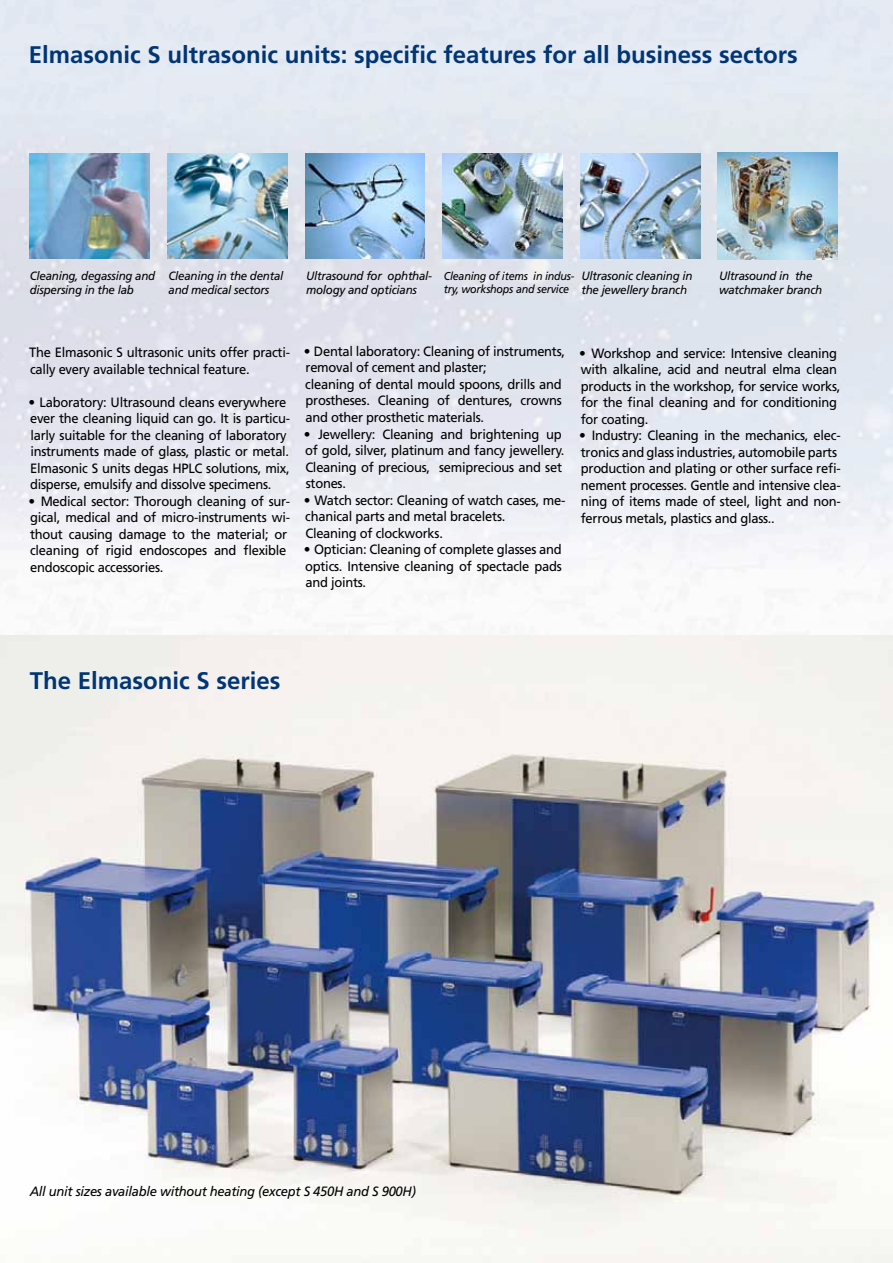
<style>
.page{position:relative;width:893px;height:1263px;background:#fff}
.page>*{position:absolute;margin:0;border:0;box-sizing:border-box;transform-origin:0 0}
.t1{font:700 24px "Frutiger";color:#003576}
.t2{font:13.5px/16.5px "Frutiger";letter-spacing:-.02em;color:#000;scale:.96 1}
.t3{font:italic 13.5px "Frutiger";letter-spacing:-.02em;color:#000;scale:.96 1}
.t4{font:italic 12px/13.5px "Frutiger";letter-spacing:-.02em;color:#000;scale:.96 1}
.t5{font:italic 11.4px/13.5px "Frutiger";letter-spacing:-.02em;color:#000;scale:.94 1}
.s1{font-weight:300}
</style>
<div class="page">
<img style="left:0;top:0;width:893px;height:1263px">
<img style="left:30px;top:153px;width:119px;height:105px">
<img style="left:305px;top:153px;width:120px;height:105px">
<img style="left:167px;top:153px;width:120px;height:105px">
<img style="left:443px;top:153px;width:119px;height:105px">
<img style="left:580px;top:153px;width:120px;height:105px">
<img style="left:717px;top:152px;width:121px;height:107px">
<h1 class="t1" style="left:29px;top:41px;width:770px">Elmasonic S ultrasonic units: specific features for all business sectors</h1>
<p class="t4" style="left:30px;top:269px;width:132px">Cleaning, degassing and dispersing in the lab</p>
<p class="t4" style="left:168px;top:269px;width:121px">Cleaning in the dental and medical sectors</p>
<p class="t5" style="left:444px;top:269px;width:140px">Cleaning of items in indus&shy;try, workshops and service</p>
<p class="t4" style="left:306px;top:269px;width:133px">Ultrasound for ophthal&shy;mology and opticians</p>
<p class="t4" style="left:581px;top:269px;width:117px">Ultrasonic cleaning in the jewellery branch</p>
<p class="t4" style="left:719px;top:269px;width:109px">Ultrasound in the watchmaker branch</p>
<p class="t2" style="left:29px;top:345px;width:273px">The Elmasonic S ultrasonic units offer practi&shy;cally every available technical feature.</p>
<p class="t2" style="left:28px;top:394px;width:274px"><span class="s1">•</span> Laboratory: Ultrasound cleans everywhere ever the cleaning liquid can go. It is particu&shy;larly suitable for the cleaning of laboratory instruments made of glass, plastic or metal.<br>Elmasonic S units degas HPLC solutions, mix, disperse, emulsify and dissolve specimens.</p>
<p class="t2" style="left:28px;top:493px;width:274px"><span class="s1">•</span> Medical sector: Thorough cleaning of sur&shy;gical, medical and of micro-instruments wi&shy;thout causing damage to the material; or cleaning of rigid endoscopes and flexible endoscopic accessories.</p>
<p class="t2" style="left:304px;top:343px;width:274px"><span class="s1">•</span> Dental laboratory: Cleaning of instruments, removal of cement and plaster;<br>cleaning of dental mould spoons, drills and prostheses. Cleaning of dentures, crowns and other prosthetic materials.</p>
<p class="t2" style="left:304px;top:426px;width:273px"><span class="s1">•</span> Jewellery: Cleaning and brightening up of gold, silver, platinum and fancy jewellery.<br>Cleaning of precious, semiprecious and set stones.</p>
<p class="t2" style="left:304px;top:492px;width:274px"><span class="s1">•</span> Watch sector: Cleaning of watch cases, me&shy;chanical parts and metal bracelets.<br>Cleaning of clockworks.</p>
<p class="t2" style="left:304px;top:541px;width:270px;text-align:justify"><span class="s1">•</span> Optician: Cleaning of complete glasses and optics. Intensive cleaning of spectacle pads and joints.</p>
<p class="t2" style="left:579px;top:345px;width:274px"><span class="s1">•</span> Workshop and service: Intensive cleaning with alkaline, acid and neutral elma clean products in the workshop, for service works, for the final cleaning and for conditioning for coating.</p>
<p class="t2" style="left:579px;top:427px;width:274px"><span class="s1">•</span> Industry: Cleaning in the mechanics, elec&shy;tronics and glass industries, automobile parts production and plating or other surface refi&shy;nement processes. Gentle and intensive clea&shy;ning of items made of steel, light and non&shy;ferrous metals, plastics and glass..</p>
<h1 class="t1" style="left:30px;top:666px;width:252px">The Elmasonic S series</h1>
<p class="t3" style="left:30px;top:1183px;width:404px">All unit sizes available without heating (except S 450H and S 900H)</p>
</div>
